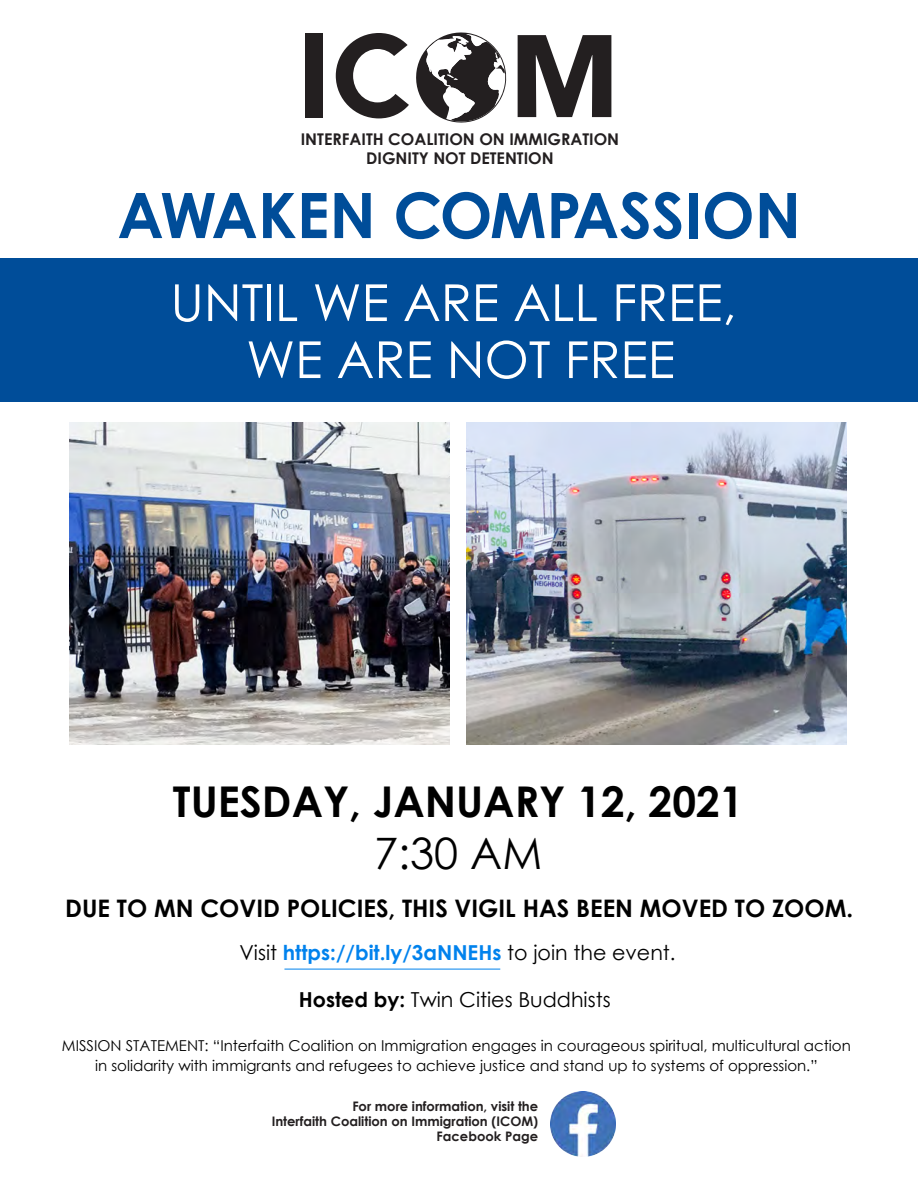
<style>
.page{position:relative;width:918px;height:1188px;background:#fff}
.page>*{position:absolute;margin:0;border:0;box-sizing:border-box;transform-origin:0 0}
.t1{font:700 62.7px "Century Gothic";color:#004d99}
.t2{font:51px/57px "Century Gothic";color:#fff;text-align:center}
.t3{font:43.35px "Century Gothic";color:#000}
.t4{font:700 42.45px "Century Gothic";color:#000}
.t5{font:700 24.15px "Century Gothic";color:#000}
.t6{font:700 20.55px "Century Gothic";color:#0082ed}
.t7{font:20.55px "Century Gothic";color:#000}
.t8{font:700 16.2px/18.8px "Century Gothic";color:#231f20;text-align:center}
.t9{font:15px/20.1px "Century Gothic";color:#000;text-align:center}
.t10{font:700 13.2px/15.1px "Century Gothic";color:#231f20;text-align:right}
.s1{font-weight:400;color:#000}
.s2{font-weight:700}
</style>
<div class="page">
<div style="left:0;top:258px;width:918px;height:144px;background:#004d99"></div>
<img style="left:551px;top:1091px;width:65px;height:65px">
<img style="left:467px;top:422px;width:380px;height:322px">
<hr style="left:284px;top:969px;width:216px;height:1px;background:#0082ed">
<img style="left:69px;top:422px;width:381px;height:322px">
<div style="left:305px;top:34px;width:18px;height:84px;background:#231f20"></div>
<svg style="left:518px;top:35px;width:93px;height:82px"></svg>
<svg style="left:336px;top:32px;width:171px;height:91px"></svg>
<p class="t8" style="left:301px;top:129px;width:320px">INTERFAITH COALITION ON IMMIGRATION<br>DIGNITY NOT DETENTION</p>
<h1 class="t1" style="left:117px;top:168px;width:685px">AWAKEN COMPASSION</h1>
<h2 class="t2" style="left:170px;top:273px;width:568px">UNTIL WE ARE ALL FREE,<br>WE ARE NOT FREE</h2>
<h3 class="t4" style="left:173px;top:769px;width:572px">TUESDAY, JANUARY 12, 2021</h3>
<h3 class="t3" style="left:374px;top:827px;width:169px">7:30 AM</h3>
<h3 class="t5" style="left:65px;top:890px;width:789px">DUE TO MN COVID POLICIES, THIS VIGIL HAS BEEN MOVED TO ZOOM.</h3>
<h3 class="t6" style="left:239px;top:937px;width:438px"><span class="s1">Visit</span> https://bit.ly/3aNNEHs <span class="s1">to join the event.</span></h3>
<h3 class="t7" style="left:299px;top:987px;width:313px"><span class="s2">Hosted by:</span> Twin Cities Buddhists</h3>
<p class="t9" style="left:62px;top:1035px;width:790px">MISSION STATEMENT: “Interfaith Coalition on Immigration engages in courageous spiritual, multicultural action in solidarity with immigrants and refugees to achieve justice and stand up to systems of oppression.”</p>
<p class="t10" style="left:272px;top:1098px;width:268px">For more information, visit the<br>Interfaith Coalition on Immigration (ICOM)<br>Facebook Page</p>
</div>
